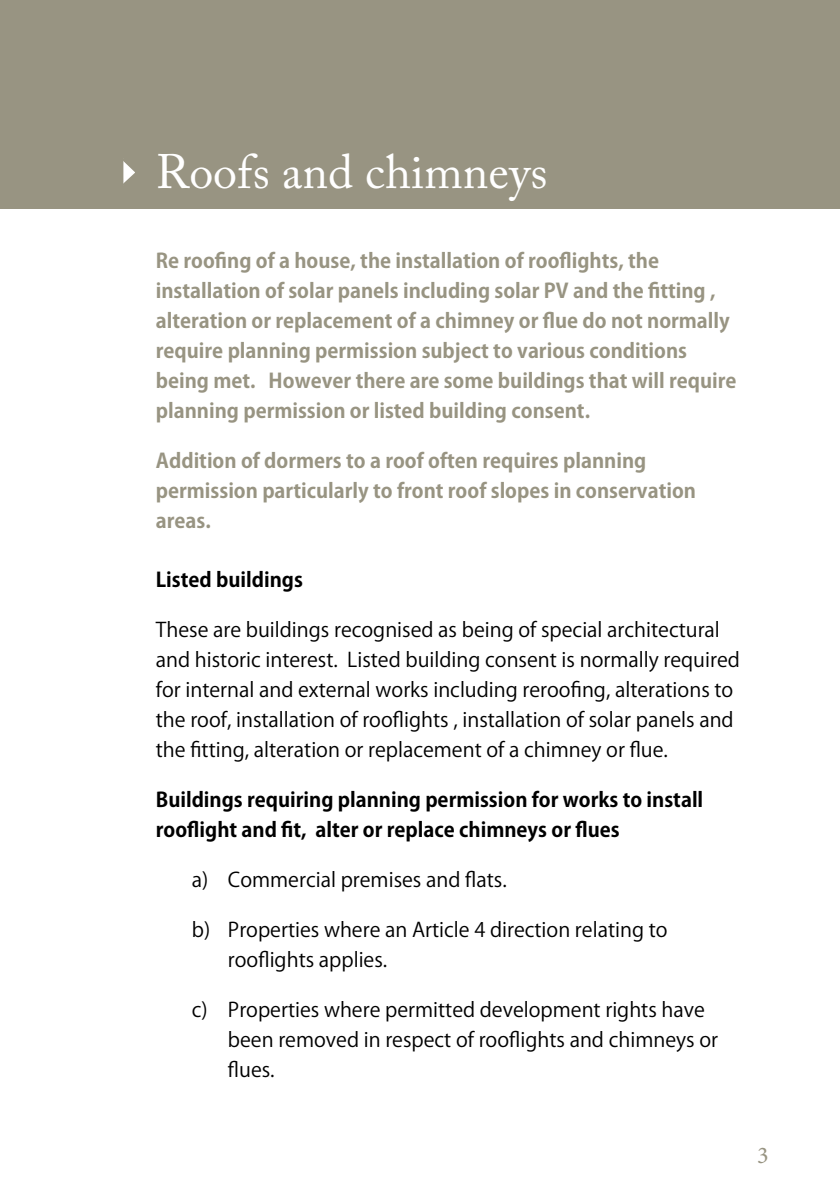
<style>
.page{position:relative;width:840px;height:1191px;background:#fff}
.page>*{position:absolute;margin:0;border:0;box-sizing:border-box;transform-origin:0 0}
.t1{font:48px "Adobe Caslon Pro";color:#fff}
.t2{font:24px "Minion Pro";color:#989482}
.t3{font:20px/30px "Koz Go Pr 6 N";color:#000}
.t4{font:700 20px/30px "Koz Go Pr 6 N";color:#989482}
.t5{font:700 20px/30px "Koz Go Pr 6 N";color:#000}
</style>
<div class="page">
<div style="left:0;top:0;width:839px;height:209px;background:#989482"></div>
<svg style="left:123px;top:161px;width:12px;height:23px"></svg>
<p class="t1" style="left:156px;top:144px;width:393px">Roofs and chimneys</p>
<p class="t4" style="left:156px;top:246px;width:582px">Re roofing of a house, the installation of rooflights, the installation of solar panels including solar PV and the fitting , alteration or replacement of a chimney or flue do not normally require planning permission subject to various conditions being met. However there are some buildings that will require planning permission or listed building consent.</p>
<p class="t4" style="left:156px;top:446px;width:541px">Addition of dormers to a roof often requires planning permission particularly to front roof slopes in conservation areas.</p>
<p class="t5" style="left:156px;top:565px;width:148px">Listed buildings</p>
<p class="t3" style="left:156px;top:615px;width:585px">These are buildings recognised as being of special architectural and historic interest. Listed building consent is normally required for internal and external works including reroofing, alterations to the roof, installation of rooflights , installation of solar panels and the fitting, alteration or replacement of a chimney or flue.</p>
<p class="t5" style="left:156px;top:785px;width:548px">Buildings requiring planning permission for works to install rooflight and fit, alter or replace chimneys or flues</p>
<p class="t3" style="left:192px;top:865px;width:316px">a) Commercial premises and flats.</p>
<p class="t3" style="left:228px;top:915px;width:441px;text-indent:-36px">b) Properties where an Article 4 direction relating to rooflights applies.</p>
<p class="t3" style="left:228px;top:995px;width:491px;text-indent:-36px">c) Properties where permitted development rights have been removed in respect of rooflights and chimneys or flues.</p>
<p class="t2" style="left:756px;top:1138px;width:13px">3</p>
</div>
